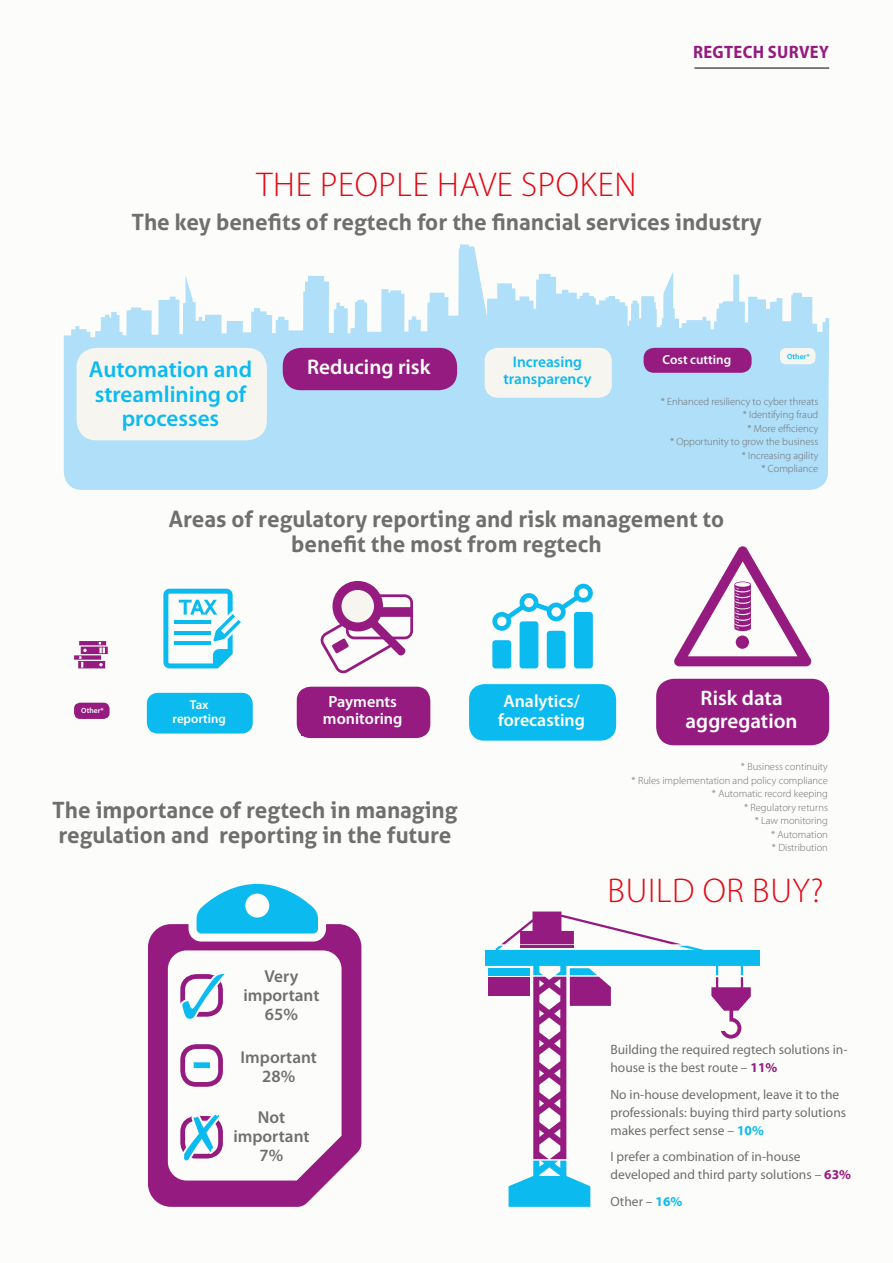
<style>
.page{position:relative;width:893px;height:1263px;background:#fcfcfa}
.page>*{position:absolute;margin:0;border:0;box-sizing:border-box;transform-origin:0 0}
.t1{font:300 34.5px "Myriad Pro";letter-spacing:.02em;color:#e30613}
.t2{font:600 23.1px/24.8px "Myriad Pro";color:#0bbbef;text-align:center}
.t3{font:700 22.5px/25.5px "Aller";color:#706f6f;text-align:center}
.t4{font:600 21.15px "Myriad Pro";color:#fff}
.t5{font:600 21px/22.5px "Myriad Pro";color:#fff;text-align:center}
.t6{font:700 semi-condensed 18px "Myriad Pro";letter-spacing:.02em;color:#951b81}
.t7{font:600 17.85px/19px "Myriad Pro";color:#fff}
.t8{font:600 17.25px/19.2px "Myriad Pro";color:#706f6f;text-align:center}
.t9{font:600 16.2px/17.4px "Myriad Pro";color:#fff;text-align:center}
.t10{font:600 15.45px/16.5px "Myriad Pro";color:#0bbbef;text-align:center}
.t11{font:13.5px/18px "Myriad Pro";color:#706f6f}
.t12{font:600 13.05px "Myriad Pro";color:#fff}
.t13{font:600 12.9px/13.8px "Myriad Pro";color:#fff;text-align:center}
.t14{font:300 10.5px/13.5px "Myriad Pro";color:#706f6f;text-align:right}
.t15{font:600 7.65px "Myriad Pro";color:#0bbbef}
.t16{font:600 7.65px "Myriad Pro";color:#fff}
.s1{font-weight:700;color:#951b81}
.s2{font-weight:700;color:#0bbbef}
</style>
<div class="page">
<svg style="left:64px;top:244px;width:765px;height:246px;fill:#afdff9"></svg>
<hr style="left:694px;top:68px;width:135px;height:1px;background:#000">
<div style="left:77px;top:348px;width:190px;height:92px;background:#f6f5ef;border-radius:20px"></div>
<div style="left:283px;top:348px;width:174px;height:42px;background:#951b81;border-radius:18px"></div>
<div style="left:485px;top:348px;width:127px;height:50px;background:#f6f5ef;border-radius:13px"></div>
<div style="left:644px;top:348px;width:108px;height:25px;background:#951b81;border-radius:10px"></div>
<div style="left:780px;top:348px;width:35px;height:16px;background:#f6f5ef;border-radius:6px"></div>
<div style="left:656px;top:679px;width:173px;height:66px;background:#951b81;border-radius:18px"></div>
<svg style="left:674px;top:546px;width:137px;height:120px"></svg>
<div style="left:736px;top:635px;width:13px;height:14px;background:#951b81;border-radius:50%"></div>
<div style="left:469px;top:684px;width:147px;height:57px;background:#0bbbef;border-radius:15px"></div>
<svg style="left:492px;top:584px;width:101px;height:47px"></svg>
<div style="left:574px;top:612px;width:19px;height:56px;background:#0bbbef;border-radius:3px"></div>
<div style="left:547px;top:631px;width:19px;height:37px;background:#0bbbef;border-radius:3px"></div>
<div style="left:520px;top:621px;width:18px;height:47px;background:#0bbbef;border-radius:3px"></div>
<div style="left:492px;top:640px;width:19px;height:28px;background:#0bbbef;border-radius:3px"></div>
<div style="left:297px;top:687px;width:133px;height:51px;background:#951b81;border-radius:14px"></div>
<svg style="left:337px;top:585px;width:41px;height:42px"></svg>
<div style="left:332px;top:581px;width:51px;height:50px;border:9px solid #951b81;border-radius:50%"></div>
<svg style="left:320px;top:594px;width:93px;height:80px"></svg>
<div style="left:147px;top:693px;width:106px;height:40px;background:#0bbbef;border-radius:11px"></div>
<svg style="left:163px;top:589px;width:78px;height:79px"></svg>
<hr style="left:174px;top:621px;width:37px;height:3px;background:#0bbbef">
<hr style="left:174px;top:631px;width:37px;height:3px;background:#0bbbef">
<hr style="left:174px;top:642px;width:37px;height:3px;background:#0bbbef">
<div style="left:74px;top:703px;width:36px;height:16px;background:#951b81;border-radius:6px"></div>
<svg style="left:74px;top:641px;width:34px;height:27px"></svg>
<svg style="left:197px;top:884px;width:121px;height:40px"></svg>
<svg style="left:148px;top:924px;width:213px;height:283px"></svg>
<div style="left:180px;top:1044px;width:43px;height:43px;border:5px solid #951b81;border-radius:13px"></div>
<div style="left:180px;top:1116px;width:43px;height:42px;border:5px solid #951b81;border-radius:13px"></div>
<svg style="left:181px;top:1111px;width:42px;height:52px"></svg>
<svg style="left:179px;top:970px;width:49px;height:52px"></svg>
<div style="left:194px;top:1062px;width:16px;height:6px;background:#0bbbef"></div>
<svg style="left:485px;top:911px;width:275px;height:296px"></svg>
<h1 class="t1" style="left:256px;top:165px;width:381px">THE PEOPLE HAVE SPOKEN</h1>
<h3 class="t6" style="left:693px;top:42px;width:137px">REGTECH SURVEY</h3>
<h3 class="t3" style="left:131px;top:209px;width:632px">The key benefits of regtech for the financial services industry</h3>
<h2 class="t2" style="left:89px;top:357px;width:165px">Automation and streamlining of processes</h2>
<h3 class="t4" style="left:307px;top:356px;width:125px">Reducing risk</h3>
<h3 class="t10" style="left:503px;top:354px;width:89px">Increasing transparency</h3>
<p class="t12" style="left:663px;top:353px;width:70px">Cost cutting</p>
<p class="t15" style="left:787px;top:352px;width:24px">Other*</p>
<p class="t14" style="left:661px;top:395px;width:159px">* Enhanced resiliency to cyber threats * Identifying fraud<br>* More efficiency<br>* Opportunity to grow the business<br>* Increasing agility<br>* Compliance</p>
<p class="t16" style="left:81px;top:706px;width:24px">Other*</p>
<h3 class="t3" style="left:169px;top:506px;width:557px">Areas of regulatory reporting and risk management to benefit the most from regtech</h3>
<p class="t13" style="left:173px;top:698px;width:55px">Tax reporting</p>
<h3 class="t9" style="left:323px;top:693px;width:81px">Payments monitoring</h3>
<h3 class="t7" style="left:498px;top:691px;width:88px">Analytics/ forecasting</h3>
<h3 class="t5" style="left:686px;top:687px;width:113px">Risk data aggregation</h3>
<h3 class="t3" style="left:52px;top:797px;width:407px;text-align:left">The importance of regtech in managing regulation and reporting in the future</h3>
<h3 class="t8" style="left:243px;top:967px;width:78px">Very important<br>65%</h3>
<h3 class="t8" style="left:241px;top:1048px;width:78px">Important<br>28%</h3>
<h3 class="t8" style="left:233px;top:1108px;width:78px">Not important<br>7%</h3>
<p class="t14" style="left:632px;top:760px;width:198px">* Business continuity<br>* Rules implementation and policy compliance * Automatic record keeping<br>* Regulatory returns<br>* Law monitoring<br>* Automation<br>* Distribution</p>
<h1 class="t1" style="left:608px;top:871px;width:217px">BUILD OR BUY?</h1>
<p class="t11" style="left:610px;top:1041px;width:239px">Building the required regtech solutions in&shy;house is the best route – <span class="s1">11%</span></p>
<p class="t11" style="left:610px;top:1086px;width:237px">No in-house development, leave it to the professionals: buying third party solutions makes perfect sense – <span class="s2">10%</span></p>
<p class="t11" style="left:610px;top:1148px;width:242px">I prefer a combination of in-house developed and third party solutions – <span class="s1">63%</span></p>
<p class="t11" style="left:610px;top:1193px;width:74px">Other – <span class="s2">16%</span></p>
</div>
